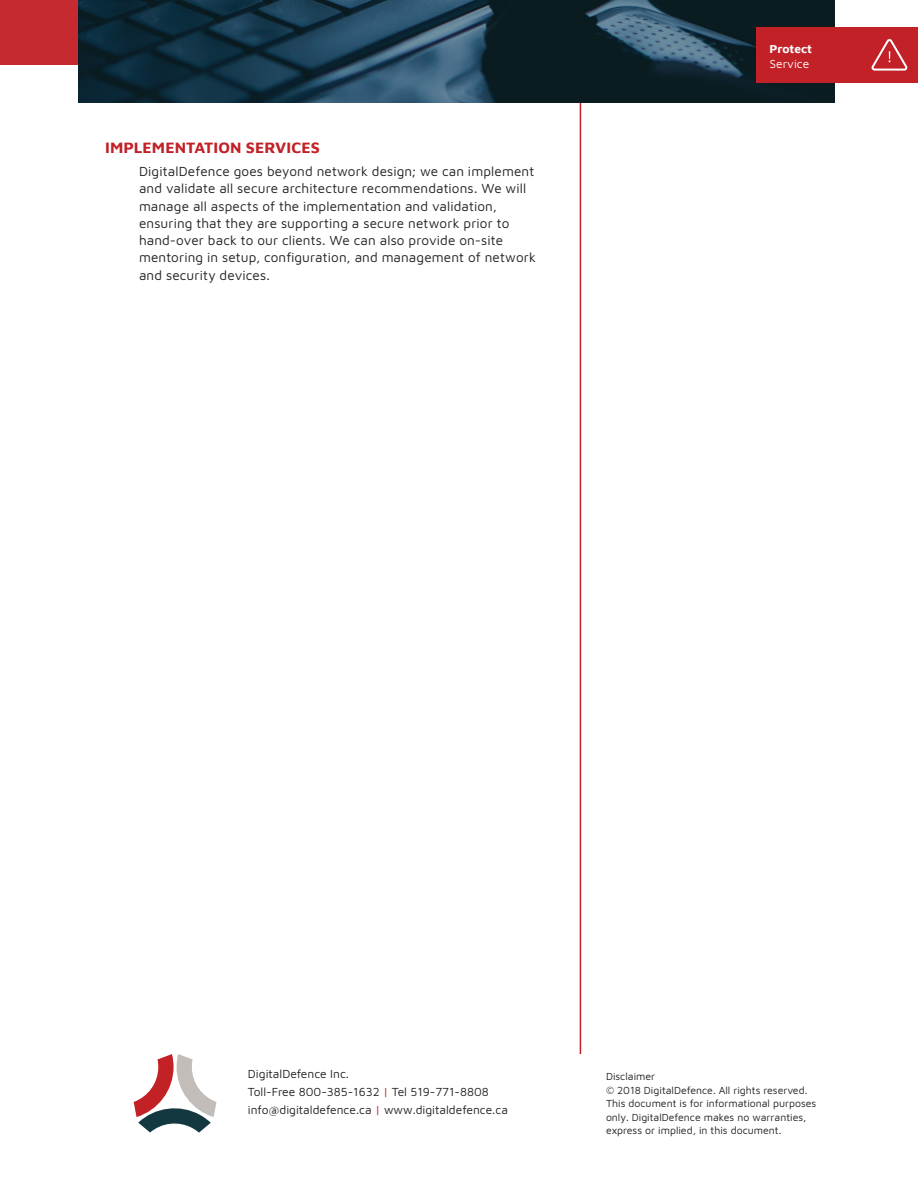
<style>
.page{position:relative;width:918px;height:1188px;background:#fff}
.page>*{position:absolute;margin:0;border:0;box-sizing:border-box;transform-origin:0 0}
.Header_1{font:700 15.75px "Maven Pro";color:#c12127}
.Body{font:13.5px/17.2px "Maven Pro";letter-spacing:.01em;color:#231f20}
.t1{font:12px "Maven Pro";color:#231f20}
.t2{font:700 12px/14.4px "Maven Pro";color:#fff}
.t3{font:10.5px "Maven Pro";color:#231f20}
.s1{font-weight:400}
.s2{color:#c12127}
</style>
<div class="page">
<hr style="left:580px;top:96px;width:1px;height:958px;background:#c12127">
<div style="left:0;top:0;width:90px;height:65px;background:#c42a2f"></div>
<img style="left:78px;top:0;width:757px;height:103px">
<div style="left:756px;top:27px;width:162px;height:56px;background:#c12127"></div>
<svg style="left:871px;top:39px;width:37px;height:32px"></svg>
<svg style="left:134px;top:1054px;width:82px;height:79px"></svg>
<p class="Header_1" style="left:105px;top:137px;width:216px">IMPLEMENTATION SERVICES</p>
<p class="Body" style="left:139px;top:162px;width:398px">DigitalDefence goes beyond network design; we can implement and validate all secure architecture recommendations. We will manage all aspects of the implementation and validation, ensuring that they are supporting a secure network prior to hand-over back to our clients. We can also provide on-site mentoring in setup, configuration, and management of network and security devices.</p>
<p class="t2" style="left:770px;top:41px;width:44px">Protect<br><span class="s1">Service</span></p>
<p class="t1" style="left:248px;top:1065px;width:103px">DigitalDefence Inc.</p>
<p class="t1" style="left:248px;top:1083px;width:242px">Toll-Free 800-385-1632 <span class="s2">|</span> Tel 519-771-8808</p>
<p class="t1" style="left:248px;top:1101px;width:262px">info@digitaldefence.ca <span class="s2">|</span> www.digitaldefence.ca</p>
<p class="t3" style="left:606px;top:1069px;width:51px">Disclaimer</p>
<p class="t3" style="left:606px;top:1083px;width:203px">© 2018 DigitalDefence. All rights reserved.</p>
<p class="t3" style="left:606px;top:1096px;width:212px">This document is for informational purposes</p>
<p class="t3" style="left:606px;top:1110px;width:202px">only. DigitalDefence makes no warranties,</p>
<p class="t3" style="left:606px;top:1123px;width:177px">express or implied, in this document.</p>
</div>
